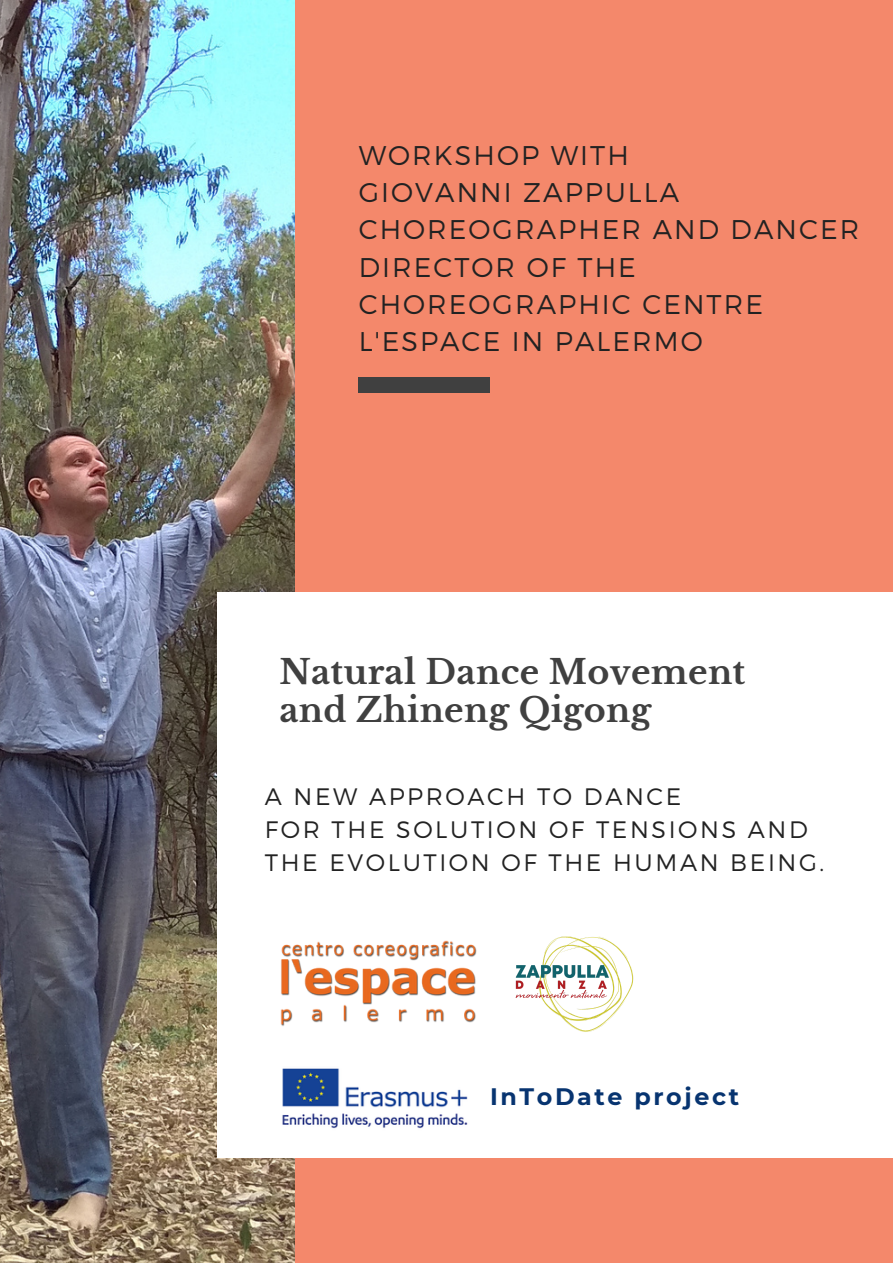
<style>
.page{position:relative;width:893px;height:1264px;background:#fff}
.page>*{position:absolute;margin:0;border:0;box-sizing:border-box;transform-origin:0 0}
.t1{font:700 33.3px/38.2px "Libre Baskerville";letter-spacing:.01em;color:#404040}
.t2{font:300 27px/37px "Montserrat";letter-spacing:.075em;color:#222}
.t3{font:300 23.7px/32.5px "Montserrat";letter-spacing:.11em;color:#222}
.t4{font:700 23.7px "Montserrat";letter-spacing:.11em;color:#073470}
</style>
<div class="page">
<div style="left:0;top:0;width:892px;height:1262px;background:#f4886b"></div>
<img style="left:0;top:0;width:295px;height:1262px">
<div style="left:217px;top:592px;width:675px;height:565px;background:#fff"></div>
<div style="left:358px;top:377px;width:132px;height:15px;background:#404040"></div>
<img style="left:515px;top:936px;width:119px;height:96px">
<img style="left:280px;top:940px;width:197px;height:86px">
<img style="left:282px;top:1068px;width:186px;height:61px">
<p class="t2" style="left:358px;top:136px;width:502px">WORKSHOP WITH<br>GIOVANNI ZAPPULLA<br>CHOREOGRAPHER AND DANCER<br>DIRECTOR OF THE<br>CHOREOGRAPHIC CENTRE<br>L'ESPACE IN PALERMO</p>
<p class="t1" style="left:279px;top:653px;width:467px">Natural Dance Movement and Zhineng Qigong</p>
<p class="t3" style="left:265px;top:779px;width:561px">A NEW APPROACH TO DANCE<br>FOR THE SOLUTION OF TENSIONS AND<br>THE EVOLUTION OF THE HUMAN BEING.</p>
<p class="t4" style="left:490px;top:1081px;width:250px">InToDate project</p>
</div>
